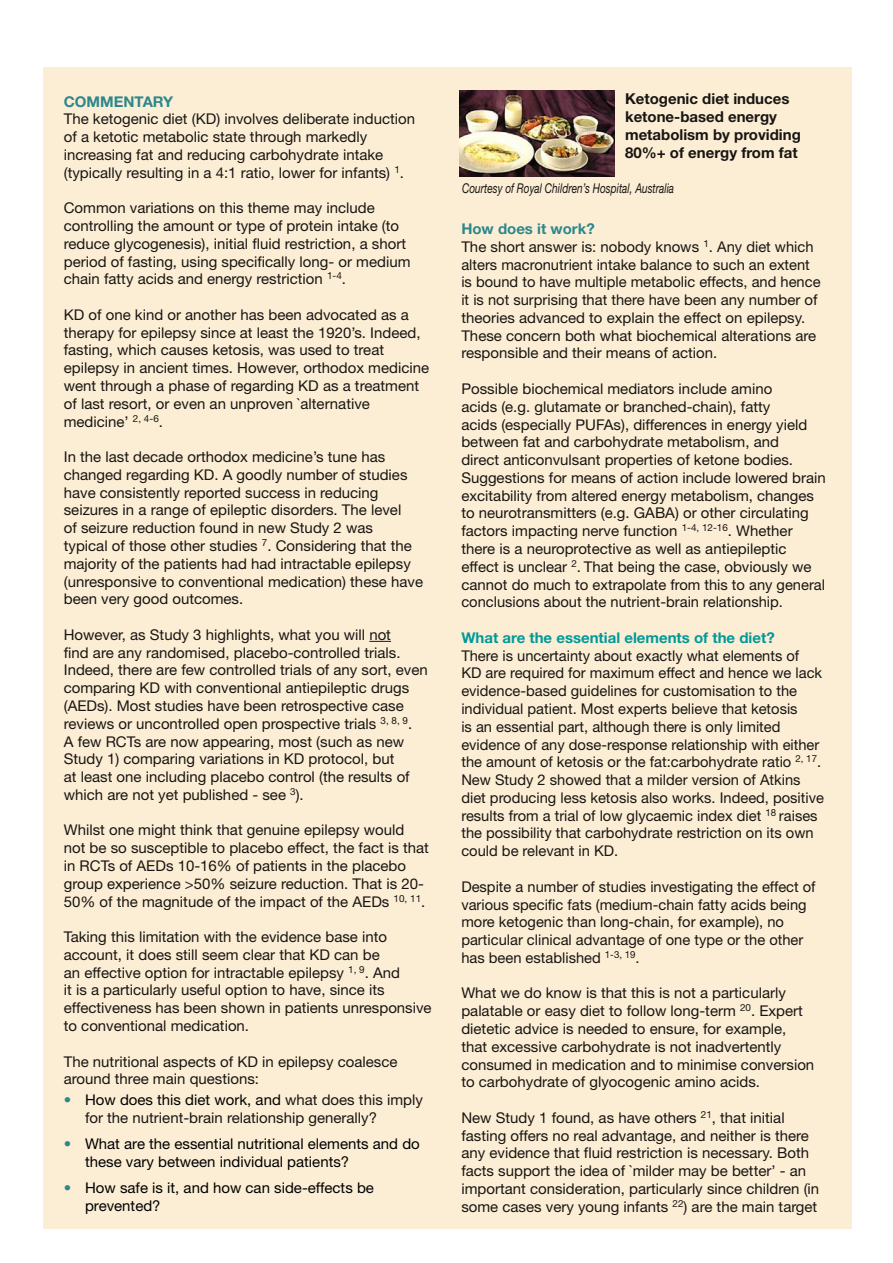
<style>
.page{position:relative;width:893px;height:1263px;background:#fff}
.page>*{position:absolute;margin:0;border:0;box-sizing:border-box;transform-origin:0 0}
.t1{font:700 15px/18px "Helvetica Neue";color:#181512}
.t2{font:14.85px/17.9px "Helvetica Neue";color:#181512}
.t3{font:14.85px/17.9px "Helvetica Neue";color:#000}
.t4{font:700 14.85px "Helvetica Neue";color:#099}
.t5{font:700 14.85px "Helvetica Neue";color:#2d878b}
.t6{font:italic 13.5px "Helvetica Neue";color:#181512;scale:.75 1}
.s1{color:#2d878b}
.s2{color:#000}
.s3{font-weight:700;color:#2d878b}
</style>
<div class="page">
<div style="left:43px;top:67px;width:808px;height:1162px;background:#fceed5"></div>
<svg style="left:369px;top:641px;width:22px;height:1px"></svg>
<img style="left:460px;top:90px;width:155px;height:87px">
<p class="t5" style="left:64px;top:92px;width:111px">COMMENTARY</p>
<p class="t2" style="left:64px;top:110px;width:353px">The ketogenic diet (KD) involves deliberate induction of a ketotic metabolic state through markedly increasing fat and reducing carbohydrate intake (typically resulting in a 4:1 ratio, lower for infants) <sup>1</sup>.</p>
<p class="t2" style="left:64px;top:199px;width:348px">Common variations on this theme may include controlling the amount or type of protein intake (to reduce glycogenesis), initial fluid restriction, a short period of fasting, using specifically long- or medium chain fatty acids and energy restriction <sup>1-4</sup>.</p>
<p class="t2" style="left:64px;top:305px;width:367px">KD of one kind or another has been advocated as a therapy for epilepsy since at least the 1920’s. Indeed, fasting, which causes ketosis, was used to treat epilepsy in ancient times. However, orthodox medicine went through a phase of regarding KD as a treatment of last resort, or even an unproven `alternative medicine’ <sup>2,</sup> <sup>4-6</sup>.</p>
<p class="t2" style="left:64px;top:448px;width:361px">In the last decade orthodox medicine’s tune has changed regarding KD. A goodly number of studies have consistently reported success in reducing seizures in a range of epileptic disorders. The level<br>of seizure reduction found in new Study 2 was<br>typical of those other studies <sup>7</sup>. Considering that the majority of the patients had had intractable epilepsy (unresponsive to conventional medication) these have been very good outcomes.</p>
<p class="t2" style="left:64px;top:625px;width:365px">However, as Study 3 highlights, what you will not<br>find are any randomised, placebo-controlled trials.<br>Indeed, there are few controlled trials of any sort, even comparing KD with conventional antiepileptic drugs (AEDs). Most studies have been retrospective case reviews or uncontrolled open prospective trials <sup>3,</sup> <sup>8,</sup> <sup>9</sup>.<br>A few RCTs are now appearing, most (such as new Study 1) comparing variations in KD protocol, but<br>at least one including placebo control (the results of which are not yet published - see <sup>3</sup>).</p>
<p class="t2" style="left:64px;top:821px;width:367px">Whilst one might think that genuine epilepsy would not be so susceptible to placebo effect, the fact is that in RCTs of AEDs 10-16% of patients in the placebo group experience &gt;50% seizure reduction. That is 20- 50% of the magnitude of the impact of the AEDs <sup>10,</sup> <sup>11</sup>.</p>
<p class="t2" style="left:64px;top:928px;width:369px">Taking this limitation with the evidence base into account, it does still seem clear that KD can be<br>an effective option for intractable epilepsy <sup>1,</sup> <sup>9</sup>. And<br>it is a particularly useful option to have, since its effectiveness has been shown in patients unresponsive to conventional medication.</p>
<p class="t2" style="left:64px;top:1052px;width:335px">The nutritional aspects of KD in epilepsy coalesce around three main questions:</p>
<p class="t2" style="left:85px;top:1091px;width:339px;text-indent:-21px"><span class="s1">•</span> <span class="s2">How does this diet work, and</span> what does this imply for the nutrient-brain relationship generally?</p>
<p class="t3" style="left:85px;top:1134px;width:336px;text-indent:-21px"><span class="s1">•</span> What are the essential nutritional elements and do these vary between individual patients?</p>
<p class="t3" style="left:85px;top:1178px;width:290px;text-indent:-21px"><span class="s1">•</span> How safe is it, and how can side-effects be prevented?</p>
<p class="t1" style="left:625px;top:89px;width:177px">Ketogenic diet induces ketone-based energy metabolism by providing<br>80%+ of energy from fat</p>
<p class="t6" style="left:462px;top:180px;width:284px">Courtesy of Royal Children’s Hospital, Australia</p>
<p class="t2" style="left:461px;top:220px;width:361px"><span class="s3">How does it work?<br></span>The short answer is: nobody knows <sup>1</sup>. Any diet which alters macronutrient intake balance to such an extent is bound to have multiple metabolic effects, and hence it is not surprising that there have been any number of theories advanced to explain the effect on epilepsy.<br>These concern both what biochemical alterations are responsible and their means of action.</p>
<p class="t2" style="left:461px;top:380px;width:366px">Possible biochemical mediators include amino<br>acids (e.g. glutamate or branched-chain), fatty<br>acids (especially PUFAs), differences in energy yield between fat and carbohydrate metabolism, and<br>direct anticonvulsant properties of ketone bodies.<br>Suggestions for means of action include lowered brain excitability from altered energy metabolism, changes to neurotransmitters (e.g. GABA) or other circulating factors impacting nerve function <sup>1-4,</sup> <sup>12-16</sup>. Whether there is a neuroprotective as well as antiepileptic effect is unclear <sup>2</sup>. That being the case, obviously we cannot do much to extrapolate from this to any general conclusions about the nutrient-brain relationship.</p>
<p class="t4" style="left:461px;top:628px;width:315px">What are the essential elements of the diet?</p>
<p class="t2" style="left:461px;top:646px;width:364px">There is uncertainty about exactly what elements of<br>KD are required for maximum effect and hence we lack evidence-based guidelines for customisation to the individual patient. Most experts believe that ketosis<br>is an essential part, although there is only limited evidence of any dose-response relationship with either the amount of ketosis or the fat:carbohydrate ratio <sup>2,</sup> <sup>17</sup>.<br>New Study 2 showed that a milder version of Atkins diet producing less ketosis also works. Indeed, positive results from a trial of low glycaemic index diet <sup>18</sup> raises the possibility that carbohydrate restriction on its own could be relevant in KD.</p>
<p class="t2" style="left:461px;top:877px;width:356px">Despite a number of studies investigating the effect of various specific fats (medium-chain fatty acids being more ketogenic than long-chain, for example), no particular clinical advantage of one type or the other has been established <sup>1-3,</sup> <sup>19</sup>.</p>
<p class="t2" style="left:461px;top:984px;width:354px">What we do know is that this is not a particularly palatable or easy diet to follow long-term <sup>20</sup>. Expert dietetic advice is needed to ensure, for example, that excessive carbohydrate is not inadvertently consumed in medication and to minimise conversion to carbohydrate of glyocogenic amino acids.</p>
<p class="t2" style="left:461px;top:1108px;width:359px">New Study 1 found, as have others <sup>21</sup>, that initial fasting offers no real advantage, and neither is there any evidence that fluid restriction is necessary. Both facts support the idea of `milder may be better’ - an important consideration, particularly since children (in some cases very young infants <sup>22</sup>) are the main target</p>
</div>
